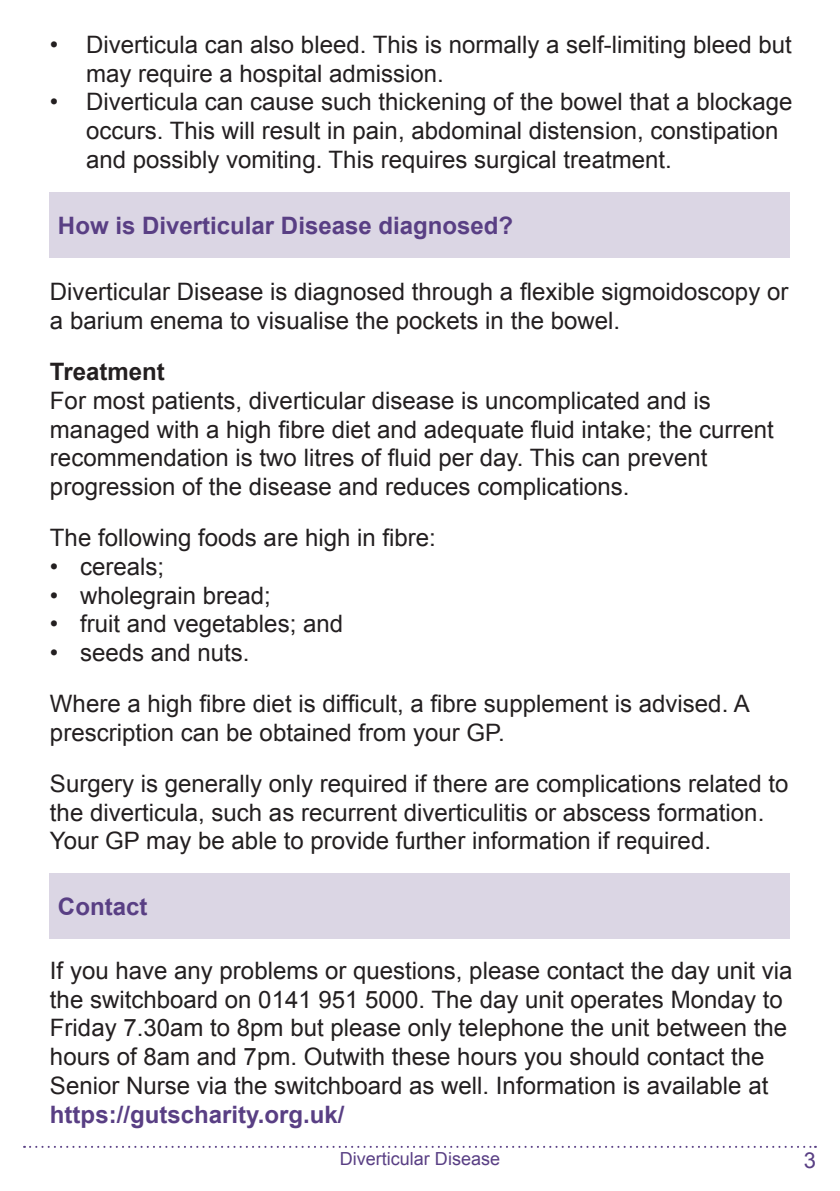
<style>
.page{position:relative;width:840px;height:1191px;background:#fff}
.page>*{position:absolute;margin:0;border:0;box-sizing:border-box;transform-origin:0 0}
.t1{font:24px/28.8px "Arial";color:#231f20}
.t2{font:700 24px "Arial";color:#593f84}
.t3{font:700 24px "Arial";color:#231f20}
.t4{font:22px "Arial";color:#593f84}
.t5{font:18px "Arial";color:#593f84}
.s1{font-weight:700;color:#593f84}
</style>
<div class="page">
<svg style="left:24px;top:1145px;width:791px;height:2px"></svg>
<div style="left:50px;top:192px;width:739px;height:65px;background:#dbd6e4"></div>
<div style="left:50px;top:873px;width:739px;height:65px;background:#dbd6e4"></div>
<p class="t1" style="left:86px;top:30px;width:707px;text-indent:-36px">• Diverticula can also bleed. This is normally a self-limiting bleed but may require a hospital admission.</p>
<p class="t1" style="left:86px;top:88px;width:707px;text-indent:-36px">• Diverticula can cause such thickening of the bowel that a blockage occurs. This will result in pain, abdominal distension, constipation and possibly vomiting. This requires surgical treatment.</p>
<p class="t2" style="left:58px;top:209px;width:456px">How is Diverticular Disease diagnosed?</p>
<p class="t1" style="left:50px;top:278px;width:739px">Diverticular Disease is diagnosed through a flexible sigmoidoscopy or a barium enema to visualise the pockets in the bowel.</p>
<p class="t3" style="left:50px;top:355px;width:116px">Treatment</p>
<p class="t1" style="left:50px;top:386px;width:662px">For most patients, diverticular disease is uncomplicated and is</p>
<p class="t1" style="left:50px;top:415px;width:725px">managed with a high fibre diet and adequate fluid intake; the current recommendation is two litres of fluid per day. This can prevent progression of the disease and reduces complications.</p>
<p class="t1" style="left:50px;top:523px;width:387px">The following foods are high in fibre:</p>
<p class="t1" style="left:50px;top:552px;width:116px">• cereals;</p>
<p class="t1" style="left:50px;top:581px;width:222px">• wholegrain bread;</p>
<p class="t1" style="left:50px;top:610px;width:294px">• fruit and vegetables; and</p>
<p class="t1" style="left:50px;top:638px;width:201px">• seeds and nuts.</p>
<p class="t1" style="left:50px;top:689px;width:701px">Where a high fibre diet is difficult, a fibre supplement is advised. A</p>
<p class="t1" style="left:50px;top:718px;width:456px">prescription can be obtained from your GP.</p>
<p class="t1" style="left:50px;top:769px;width:739px">Surgery is generally only required if there are complications related to the diverticula, such as recurrent diverticulitis or abscess formation.<br>Your GP may be able to provide further information if required.</p>
<p class="t2" style="left:58px;top:890px;width:91px">Contact</p>
<p class="t1" style="left:50px;top:956px;width:743px">If you have any problems or questions, please contact the day unit via the switchboard on 0141 951 5000. The day unit operates Monday to Friday 7.30am to 8pm but please only telephone the unit between the hours of 8am and 7pm. Outwith these hours you should contact the Senior Nurse via the switchboard as well. Information is available at <span class="s1">https://gutscharity.org.uk/</span></p>
<p class="t5" style="left:340px;top:1146px;width:162px">Diverticular Disease</p>
<p class="t4" style="left:803px;top:1145px;width:14px">3</p>
</div>
